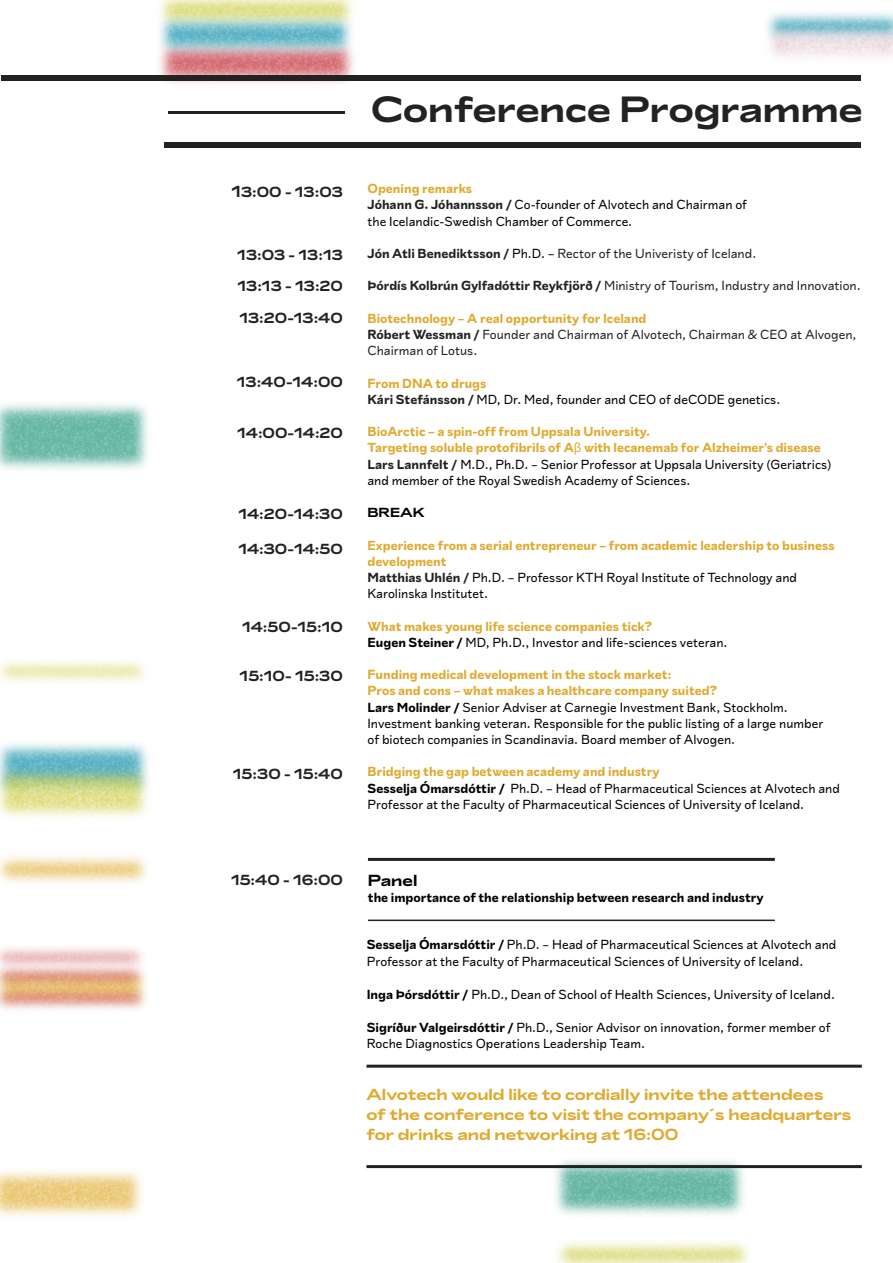
<style>
.page{position:relative;width:893px;height:1263px;background:#fff}
.page>*{position:absolute;margin:0;border:0;box-sizing:border-box;transform-origin:0 0}
.t1{font:700 37.5px "Lyyra Extended";color:#222221}
.t2{font:700 16.5px/19.8px "Lyyra Extended";color:#deaa2f}
.t3{font:700 16.5px "Lyyra Extended";color:#000}
.t4{font:700 15px/31.5px "Lyyra Extended";color:#222221;text-align:justify}
.t5{font:13.5px/16.2px "Lyyra Standard";color:#000}
.t6{font:700 13.5px/16.2px "Lyyra Standard";color:#deaa2f}
.t7{font:13.5px/16.2px "Lyyra Standard";color:#222221}
.t8{font:700 13.5px "Lyyra Standard";color:#000}
.t9{font:700 13.5px "Lyyra Extended";color:#000}
.s1{font-size:16.5px}
.s2{font-weight:700;color:#deaa2f}
.s3{font-weight:700;color:#222221}
.s4{font-weight:700}
.s5{color:#000}
.s6{font-family:"Myriad Pro";font-weight:400}
.s7{color:#222221}
.s8{font-weight:400;color:#000}
</style>
<div class="page">
<img style="left:0;top:947px;width:147px;height:63px">
<img style="left:0;top:403px;width:148px;height:67px">
<hr style="left:368px;top:858px;width:407px;height:3px;background:#222221">
<img style="left:0;top:661px;width:146px;height:21px">
<img style="left:0;top:864px;width:148px;height:20px">
<img style="left:0;top:743px;width:149px;height:121px">
<img style="left:168px;top:75px;width:232px;height:39px">
<img style="left:508px;top:1160px;width:282px;height:34px">
<img style="left:720px;top:12px;width:173px;height:69px">
<div style="left:164px;top:143px;width:696px;height:5px;background:#222221"></div>
<hr style="left:368px;top:919px;width:407px;height:2px;background:#222221">
<hr style="left:366px;top:1065px;width:496px;height:3px;background:#222221">
<img style="left:0;top:1170px;width:142px;height:47px">
<hr style="left:168px;top:112px;width:176px;height:2px;background:#222221">
<div style="left:1px;top:76px;width:859px;height:5px;background:#222221"></div>
<img style="left:112px;top:0;width:287px;height:100px">
<img style="left:555px;top:1194px;width:194px;height:69px">
<hr style="left:366px;top:1165px;width:496px;height:3px;background:#222221">
<p class="t4" style="left:231px;top:176px;width:113px"><span class="s1">1</span>3:00 - 13:03</p>
<p class="t4" style="left:237px;top:239px;width:107px">13:03 - 13:13<br>13:13 - 13:20<br>13:20-13:40</p>
<p class="t4" style="left:237px;top:366px;width:108px">13:40-14:00</p>
<p class="t4" style="left:237px;top:417px;width:107px">14:00-14:20</p>
<p class="t4" style="left:238px;top:498px;width:106px">14:20-14:30</p>
<p class="t4" style="left:238px;top:533px;width:106px">14:30-14:50</p>
<p class="t4" style="left:242px;top:611px;width:102px">14:50-15:10</p>
<p class="t4" style="left:240px;top:660px;width:105px">15:10- 15:30</p>
<p class="t4" style="left:233px;top:758px;width:111px">15:30 - 15:40</p>
<h1 class="t1" style="left:371px;top:85px;width:493px">Conference Programme</h1>
<p class="t5" style="left:367px;top:180px;width:381px"><span class="s2">Opening remarks<br></span><span class="s3">Jóhann G. Jóhannsson /</span> Co-founder of Alvotech and Chairman of the Icelandic-Swedish Chamber of Commerce.</p>
<p class="t7" style="left:367px;top:245px;width:390px"><span class="s4">Jón Atli Benediktsson /</span> <span class="s5">Ph.D. –</span> Rector of the Univeristy of Iceland.</p>
<p class="t7" style="left:367px;top:278px;width:495px"><span class="s4">Þórdís Kolbrún Gylfadóttir Reykfjörð /</span> Ministry of Tourism, Industry and Innovation.</p>
<p class="t7" style="left:367px;top:310px;width:490px"><span class="s2">Biotechnology – A real opportunity for Iceland<br></span><span class="s4">Róbert Wessman /</span> Founder and Chairman of Alvotech, Chairman &amp; CEO at Alvogen,<br>Chairman of Lotus.</p>
<p class="t5" style="left:367px;top:375px;width:414px"><span class="s2">From DNA to drugs<br></span><span class="s3">Kári Stefánsson /</span> MD, Dr. Med, founder and CEO of deCODE genetics.</p>
<p class="t6" style="left:367px;top:423px;width:466px">BioArctic – a spin-off from Uppsala University.<br>Targeting soluble protofibrils of A<span class="s6">β</span> with lecanemab for Alzheimer’s disease <span class="s7">Lars Lannfelt /</span> <span class="s8">M.D., Ph.D. – Senior Professor at Uppsala University (Geriatrics) and member of the Royal Swedish Academy of Sciences.</span></p>
<p class="t9" style="left:367px;top:504px;width:59px">BREAK</p>
<p class="t6" style="left:367px;top:537px;width:469px">Experience from a serial entrepreneur – from academic leadership to business development<br><span class="s7">Matthias Uhlén /</span> <span class="s8">Ph.D. – Professor KTH Royal Institute of Technology and Karolinska Institutet.</span></p>
<p class="t5" style="left:367px;top:618px;width:361px"><span class="s2">What makes young life science companies tick?<br></span><span class="s4">Eugen Steiner /</span> MD, Ph.D., Investor and life-sciences veteran.</p>
<p class="t5" style="left:367px;top:666px;width:457px"><span class="s2">Funding medical development in the stock market:<br>Pros and cons – what makes a healthcare company suited?<br></span><span class="s4">Lars Molinder /</span> Senior Adviser at Carnegie Investment Bank, Stockholm.<br>Investment banking veteran. Responsible for the public listing of a large number of biotech companies in Scandinavia. Board member of Alvogen.</p>
<p class="t5" style="left:367px;top:764px;width:474px"><span class="s2">Bridging the gap between academy and industry<br></span><span class="s4">Sesselja Ómarsdóttir /</span> Ph.D. – Head of Pharmaceutical Sciences at Alvotech and<br>Professor at the Faculty of Pharmaceutical Sciences of University of Iceland.</p>
<p class="t4" style="left:231px;top:864px;width:113px">15:40 - 16:00</p>
<p class="t3" style="left:368px;top:869px;width:51px">Panel</p>
<p class="t8" style="left:368px;top:888px;width:397px">the importance of the relationship between research and industry</p>
<p class="t5" style="left:367px;top:936px;width:471px"><span class="s4">Sesselja Ómarsdóttir /</span> Ph.D. – Head of Pharmaceutical Sciences at Alvotech and<br>Professor at the Faculty of Pharmaceutical Sciences of University of Iceland.</p>
<p class="t5" style="left:367px;top:986px;width:470px"><span class="s4">Inga Þórsdóttir /</span> Ph.D., Dean of School of Health Sciences, University of Iceland.</p>
<p class="t5" style="left:367px;top:1019px;width:465px"><span class="s4">Sigríður Valgeirsdóttir /</span> Ph.D., Senior Advisor on innovation, former member of<br>Roche Diagnostics Operations Leadership Team.</p>
<p class="t2" style="left:366px;top:1084px;width:486px">Alvotech would like to cordially invite the attendees<br>of the conference to visit the company´s headquarters for drinks and networking at 16:00</p>
</div>
